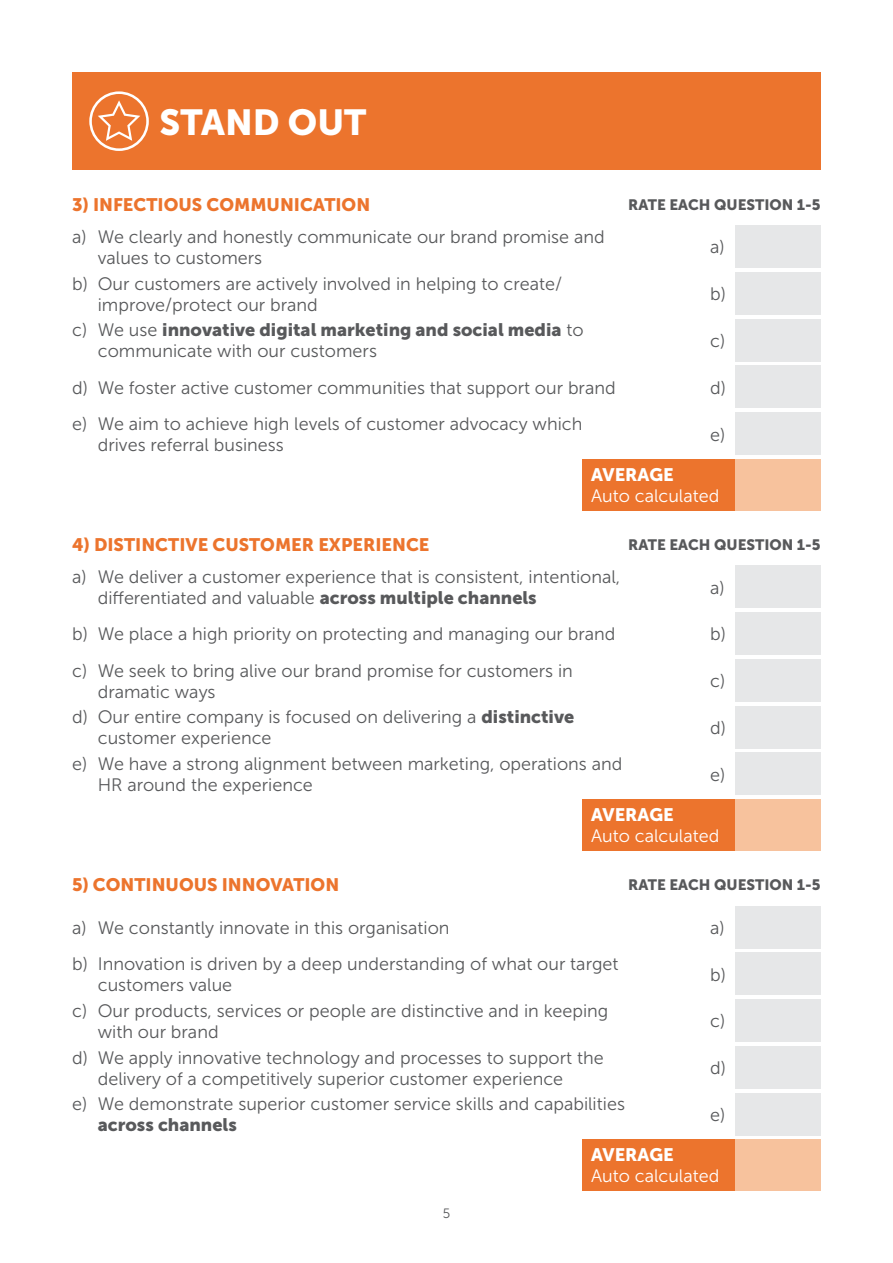
<style>
.page{position:relative;width:893px;height:1263px;background:#fff}
.page>*{position:absolute;margin:0;border:0;box-sizing:border-box;transform-origin:0 0}
.t1{font:36px "Museo Sans 900";color:#fff}
.t2{font:18px/21px "Museo Sans 300";color:#58595b}
.t3{font:18px "Museo Sans 900";color:#ec742d}
.t4{font:18px "Museo Sans 900";color:#58595b}
.t5{font:18px "Museo Sans 300";color:#fff}
.t6{font:18px "Museo Sans 900";color:#fff}
.t7{font:15px "Museo Sans 900";color:#58595b}
.t8{font:13.5px "Museo Sans 300";color:#58595b}
.s1{font-family:"Museo Sans 300"}
.s2{font-family:"Museo Sans 900"}
</style>
<div class="page">
<div style="left:72px;top:72px;width:749px;height:98px;background:#ec742d"></div>
<svg style="left:89px;top:91px;width:60px;height:60px"></svg>
<div style="left:736px;top:225px;width:85px;height:43px;background:#e6e7e8"></div>
<div style="left:736px;top:272px;width:85px;height:43px;background:#e6e7e8"></div>
<div style="left:736px;top:319px;width:85px;height:42px;background:#e6e7e8"></div>
<div style="left:736px;top:366px;width:85px;height:42px;background:#e6e7e8"></div>
<div style="left:736px;top:412px;width:85px;height:43px;background:#e6e7e8"></div>
<div style="left:583px;top:459px;width:153px;height:51px;background:#ec742d"></div>
<div style="left:736px;top:459px;width:85px;height:51px;background:#f7c29d"></div>
<div style="left:736px;top:566px;width:85px;height:42px;background:#e6e7e8"></div>
<div style="left:736px;top:612px;width:85px;height:43px;background:#e6e7e8"></div>
<div style="left:736px;top:659px;width:85px;height:43px;background:#e6e7e8"></div>
<div style="left:736px;top:706px;width:85px;height:42px;background:#e6e7e8"></div>
<div style="left:736px;top:753px;width:85px;height:42px;background:#e6e7e8"></div>
<div style="left:583px;top:799px;width:153px;height:51px;background:#ec742d"></div>
<div style="left:736px;top:799px;width:85px;height:51px;background:#f7c29d"></div>
<div style="left:736px;top:906px;width:85px;height:42px;background:#e6e7e8"></div>
<div style="left:736px;top:952px;width:85px;height:43px;background:#e6e7e8"></div>
<div style="left:736px;top:999px;width:85px;height:43px;background:#e6e7e8"></div>
<div style="left:736px;top:1046px;width:85px;height:43px;background:#e6e7e8"></div>
<div style="left:736px;top:1093px;width:85px;height:42px;background:#e6e7e8"></div>
<div style="left:583px;top:1140px;width:153px;height:51px;background:#ec742d"></div>
<div style="left:736px;top:1140px;width:85px;height:51px;background:#f7c29d"></div>
<h1 class="t1" style="left:159px;top:102px;width:208px">STAND OUT</h1>
<p class="t3" style="left:72px;top:194px;width:299px">3) INFECTIOUS COMMUNICATION</p>
<p class="t7" style="left:628px;top:196px;width:194px">RATE EACH QUESTION 1-5</p>
<p class="t2" style="left:98px;top:226px;width:508px;text-indent:-26px">a) We clearly and honestly communicate our brand promise and values to customers</p>
<p class="t2" style="left:710px;top:237px;width:16px">a)</p>
<p class="t2" style="left:98px;top:273px;width:466px;text-indent:-26px">b) Our customers are actively involved in helping to create/ improve/protect our brand</p>
<p class="t2" style="left:710px;top:284px;width:17px">b)</p>
<p class="t4" style="left:72px;top:320px;width:513px"><span class="s1">c) We use</span> innovative digital marketing and social media <span class="s1">to</span></p>
<p class="t2" style="left:98px;top:341px;width:281px">communicate with our customers</p>
<p class="t2" style="left:710px;top:330px;width:17px">c)</p>
<p class="t2" style="left:72px;top:377px;width:545px">d) We foster active customer communities that support our brand</p>
<p class="t2" style="left:710px;top:377px;width:17px">d)</p>
<p class="t2" style="left:98px;top:413px;width:486px;text-indent:-26px">e) We aim to achieve high levels of customer advocacy which drives referral business</p>
<p class="t2" style="left:710px;top:424px;width:17px">e)</p>
<p class="t6" style="left:591px;top:464px;width:84px">AVERAGE</p>
<p class="t5" style="left:591px;top:486px;width:130px">Auto calculated</p>
<p class="t3" style="left:72px;top:534px;width:359px">4) DISTINCTIVE CUSTOMER EXPERIENCE</p>
<p class="t7" style="left:628px;top:536px;width:194px">RATE EACH QUESTION 1-5</p>
<p class="t2" style="left:98px;top:566px;width:524px;text-indent:-26px">a) We deliver a customer experience that is consistent, intentional, differentiated and valuable <span class="s2">across multiple channels</span></p>
<p class="t2" style="left:710px;top:577px;width:16px">a)</p>
<p class="t2" style="left:72px;top:624px;width:545px">b) We place a high priority on protecting and managing our brand</p>
<p class="t2" style="left:710px;top:624px;width:17px">b)</p>
<p class="t2" style="left:98px;top:660px;width:477px;text-indent:-26px">c) We seek to bring alive our brand promise for customers in dramatic ways</p>
<p class="t2" style="left:710px;top:671px;width:17px">c)</p>
<p class="t2" style="left:98px;top:707px;width:478px;text-indent:-26px">d) Our entire company is focused on delivering a <span class="s2">distinctive </span>customer experience</p>
<p class="t2" style="left:710px;top:717px;width:17px">d)</p>
<p class="t2" style="left:98px;top:754px;width:526px;text-indent:-26px">e) We have a strong alignment between marketing, operations and<br>HR around the experience</p>
<p class="t2" style="left:710px;top:764px;width:17px">e)</p>
<p class="t6" style="left:591px;top:805px;width:84px">AVERAGE</p>
<p class="t5" style="left:591px;top:826px;width:130px">Auto calculated</p>
<p class="t3" style="left:72px;top:875px;width:268px">5) CONTINUOUS INNOVATION</p>
<p class="t7" style="left:628px;top:876px;width:194px">RATE EACH QUESTION 1-5</p>
<p class="t2" style="left:72px;top:917px;width:379px">a) We constantly innovate in this organisation</p>
<p class="t2" style="left:710px;top:917px;width:16px">a)</p>
<p class="t2" style="left:98px;top:953px;width:522px;text-indent:-26px">b) Innovation is driven by a deep understanding of what our target customers value</p>
<p class="t2" style="left:710px;top:964px;width:17px">b)</p>
<p class="t2" style="left:98px;top:1000px;width:512px;text-indent:-26px">c) Our products, services or people are distinctive and in keeping with our brand</p>
<p class="t2" style="left:710px;top:1011px;width:17px">c)</p>
<p class="t2" style="left:98px;top:1047px;width:507px;text-indent:-26px">d) We apply innovative technology and processes to support the delivery of a competitively superior customer experience</p>
<p class="t2" style="left:710px;top:1057px;width:17px">d)</p>
<p class="t2" style="left:72px;top:1094px;width:554px">e) We demonstrate superior customer service skills and capabilities</p>
<p class="t4" style="left:98px;top:1115px;width:141px">across channels</p>
<p class="t2" style="left:710px;top:1104px;width:17px">e)</p>
<p class="t8" style="left:443px;top:1206px;width:9px">5</p>
<p class="t6" style="left:591px;top:1145px;width:84px">AVERAGE</p>
<p class="t5" style="left:591px;top:1166px;width:130px">Auto calculated</p>
</div>
